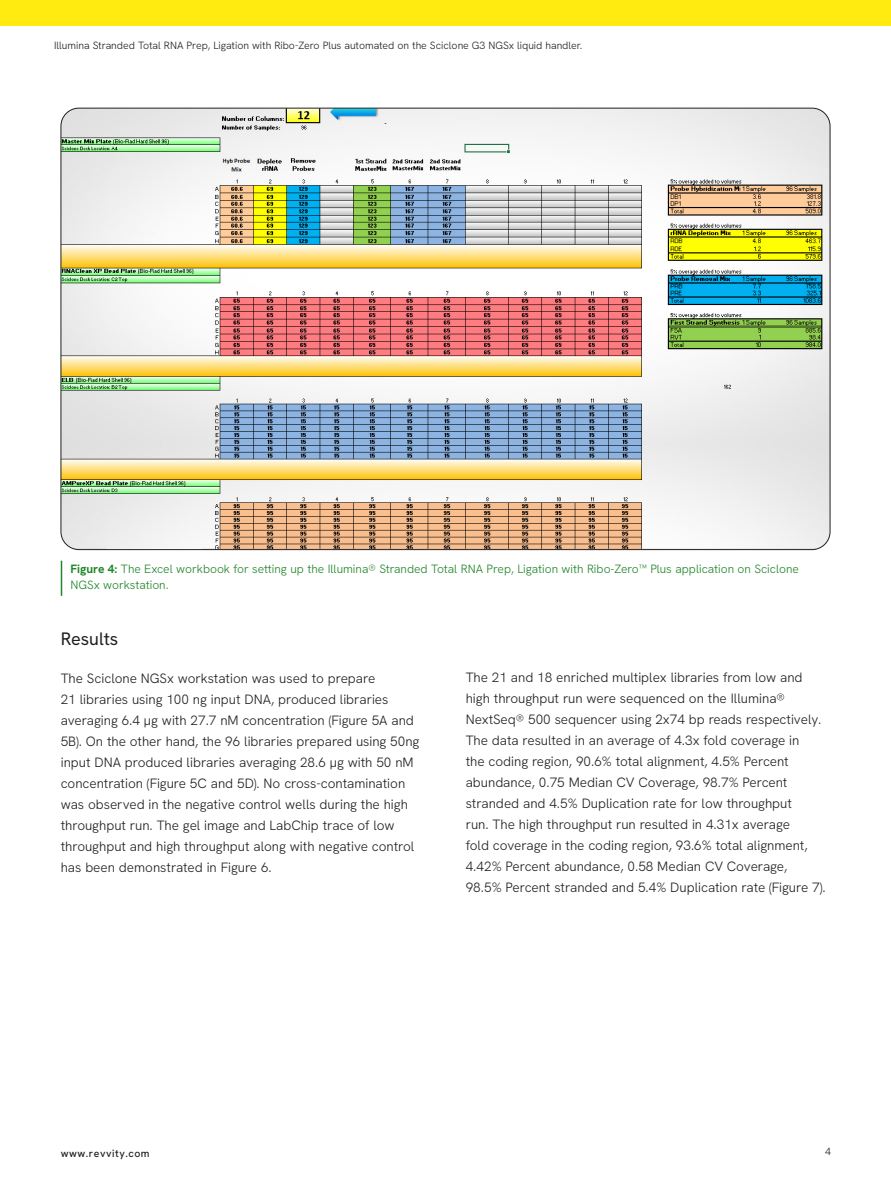
<style>
.page{position:relative;width:891px;height:1188px;background:#fff}
.page>*{position:absolute;margin:0;border:0;box-sizing:border-box;transform-origin:0 0}
.Sub_Head{font:18px "Hanken Grotesk";color:#231f20}
.Body_Copy{font:300 13.5px/21px "Hanken Grotesk";color:#231f20}
.Captions{font:300 12px/16.5px "Hanken Grotesk";color:#218529}
.Heading_Note{font:300 10.5px "Hanken Grotesk";color:#231f20}
.t1{font:500 10.5px "Hanken Grotesk";letter-spacing:.05em;color:#231f20}
.s1{font-weight:700}
</style>
<div class="page">
<div style="left:0;top:0;width:891px;height:26px;background:#ffeb0f"></div>
<img style="left:61px;top:108px;width:769px;height:442px">
<hr style="left:61px;top:561px;width:1px;height:35px;background:#218529">
<p class="Heading_Note" style="left:54px;top:39px;width:530px">Illumina Stranded Total RNA Prep, Ligation with Ribo-Zero Plus automated on the Sciclone G3 NGSx liquid handler.</p>
<p class="Captions" style="left:71px;top:560px;width:730px"><span class="s1">Figure 4:</span> The Excel workbook for setting up the Illumina® Stranded Total RNA Prep, Ligation with Ribo-Zero™ Plus application on Sciclone<br>NGSx workstation.</p>
<p class="Sub_Head" style="left:61px;top:628px;width:59px">Results</p>
<p class="Body_Copy" style="left:61px;top:668px;width:360px">The Sciclone NGSx workstation was used to prepare<br>21 libraries using 100 ng input DNA, produced libraries averaging 6.4 μg with 27.7 nM concentration (Figure 5A and 5B). On the other hand, the 96 libraries prepared using 50ng input DNA produced libraries averaging 28.6 μg with 50 nM concentration (Figure 5C and 5D). No cross-contamination was observed in the negative control wells during the high throughput run. The gel image and LabChip trace of low throughput and high throughput along with negative control has been demonstrated in Figure 6.</p>
<p class="Body_Copy" style="left:466px;top:667px;width:362px">The 21 and 18 enriched multiplex libraries from low and high throughput run were sequenced on the Illumina® NextSeq® 500 sequencer using 2x74 bp reads respectively.<br>The data resulted in an average of 4.3x fold coverage in<br>the coding region, 90.6% total alignment, 4.5% Percent abundance, 0.75 Median CV Coverage, 98.7% Percent stranded and 4.5% Duplication rate for low throughput<br>run. The high throughput run resulted in 4.31x average<br>fold coverage in the coding region, 93.6% total alignment, 4.42% Percent abundance, 0.58 Median CV Coverage, 98.5% Percent stranded and 5.4% Duplication rate (Figure 7).</p>
<p class="t1" style="left:61px;top:1147px;width:90px">www.revvity.com</p>
<p class="Heading_Note" style="left:825px;top:1145px;width:7px">4</p>
</div>
